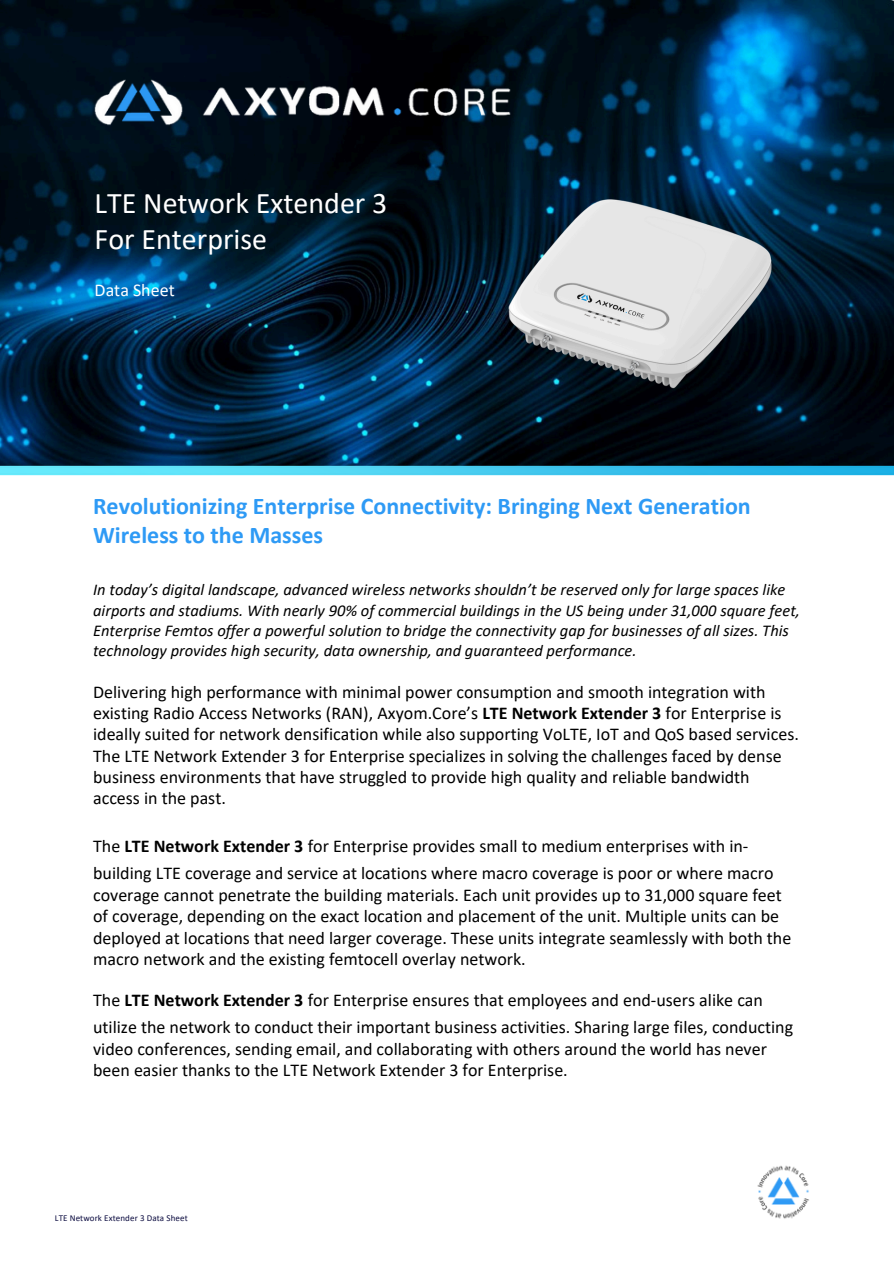
<style>
.page{position:relative;width:894px;height:1264px;background:#fff}
.page>*{position:absolute;margin:0;border:0;box-sizing:border-box;transform-origin:0 0}
.t1{font:30px/36px "Calibri";color:#fff}
.t2{font:700 24px/29.2px "Calibri";color:#2e9af5}
.t3{font:18px/21.3px "Calibri";color:#000}
.t4{font:18px "Calibri";color:#fff}
.t5{font:italic 16.5px "Calibri";color:#000}
.t6{font:9px "Calibri";letter-spacing:.01em;color:#0e0e42}
.s1{font-weight:700}
</style>
<div class="page">
<img style="left:0;top:0;width:893px;height:465px">
<img style="left:92px;top:78px;width:420px;height:49px">
<img style="left:0;top:465px;width:893px;height:10px">
<img style="left:757px;top:1165px;width:52px;height:54px">
<img style="left:452px;top:174px;width:380px;height:242px">
<h3 class="t1" style="left:95px;top:188px;width:294px">LTE Network Extender 3<br>For Enterprise</h3>
<h3 class="t4" style="left:95px;top:283px;width:82px">Data Sheet</h3>
<p class="t2" style="left:93px;top:493px;width:659px">Revolutionizing Enterprise Connectivity: Bringing Next Generation<br>Wireless to the Masses</p>
<p class="t5" style="left:93px;top:583px;width:693px">In today’s digital landscape, advanced wireless networks shouldn’t be reserved only for large spaces like</p>
<h2 class="t5" style="left:93px;top:603px;width:708px">airports and stadiums. With nearly 90% of commercial buildings in the US being under 31,000 square feet,</h2>
<h3 class="t5" style="left:93px;top:623px;width:697px">Enterprise Femtos offer a powerful solution to bridge the connectivity gap for businesses of all sizes. This</h3>
<h3 class="t5" style="left:93px;top:643px;width:545px">technology provides high security, data ownership, and guaranteed performance.</h3>
<h3 class="t3" style="left:93px;top:682px;width:707px">Delivering high performance with minimal power consumption and smooth integration with existing Radio Access Networks (RAN), Axyom.Core’s <span class="s1">LTE Network Extender 3</span> for Enterprise is ideally suited for network densification while also supporting VoLTE, IoT and QoS based services.<br>The LTE Network Extender 3 for Enterprise specializes in solving the challenges faced by dense business environments that have struggled to provide high quality and reliable bandwidth access in the past.</h3>
<h3 class="t3" style="left:93px;top:834px;width:681px;line-height:27px">The <span class="s1">LTE Network Extender 3</span> for Enterprise provides small to medium enterprises with in&shy;building LTE coverage and service at locations where macro coverage is poor or where macro</h3>
<h3 class="t3" style="left:93px;top:885px;width:699px">coverage cannot penetrate the building materials. Each unit provides up to 31,000 square feet of coverage, depending on the exact location and placement of the unit. Multiple units can be deployed at locations that need larger coverage. These units integrate seamlessly with both the</h3>
<h3 class="t3" style="left:93px;top:949px;width:434px">macro network and the existing femtocell overlay network.</h3>
<p class="t3" style="left:93px;top:988px;width:701px;line-height:27px">The <span class="s1">LTE Network Extender 3</span> for Enterprise ensures that employees and end-users alike can utilize the network to conduct their important business activities. Sharing large files, conducting</p>
<p class="t3" style="left:93px;top:1039px;width:675px">video conferences, sending email, and collaborating with others around the world has never been easier thanks to the LTE Network Extender 3 for Enterprise.</p>
<p class="t6" style="left:55px;top:1214px;width:134px">LTE Network Extender 3 Data Sheet</p>
</div>
